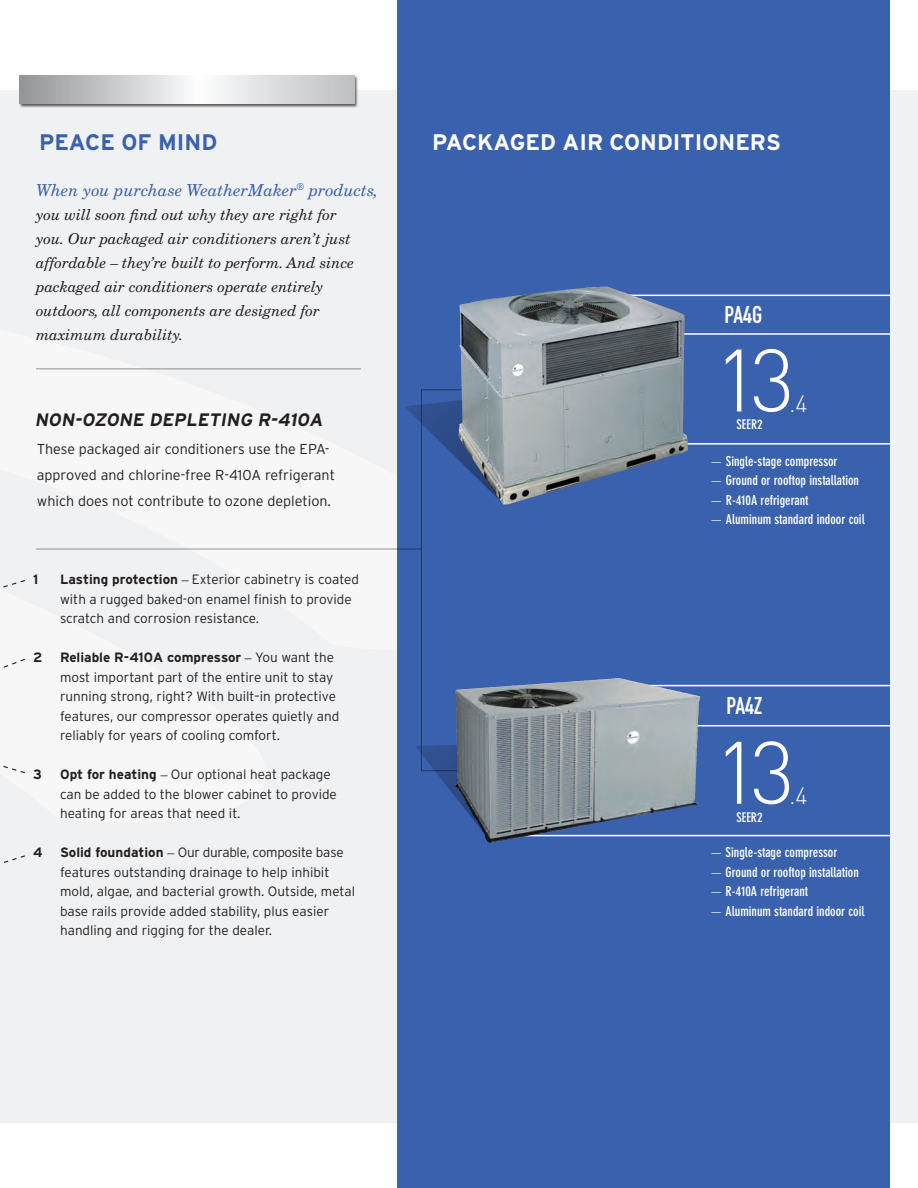
<style>
.page{position:relative;width:918px;height:1188px;background:#fff}
.page>*{position:absolute;margin:0;border:0;box-sizing:border-box;transform-origin:0 0}
.t1{font:300 87px "DIN";color:#fff}
.t2{font:24px "DIN Engschrift";color:#fff}
.t3{font:300 23.4px "DIN";color:#fff}
.t4{font:700 22.5px "Interstate";color:#fff}
.t5{font:700 22.5px "Interstate";color:#3a61ad}
.t6{font:italic 700 18px "Interstate";color:#231f20}
.t7{font:italic 16.5px "New Century Schlbk";color:#3a61ad}
.t8{font:italic 15px/24px "New Century Schlbk";color:#231f20}
.t9{font:300 14.4px/25.8px "Interstate";color:#231f20}
.t10{font:300 13.5px/19.5px "Interstate";color:#231f20}
.t11{font:700 condensed 13.5px "DIN Neuzeit Grotesk";color:#fff}
.t12{font:700 13.5px "Interstate";color:#231f20}
.t13{font:700 condensed 13.05px "DIN Neuzeit Grotesk";color:#fff}
.s1{font-weight:700}
.s2{font-family:"New Century Schlbk";font-weight:400;font-style:italic}
.s3{font-family:"DIN";font-weight:300;font-stretch:normal}
</style>
<div class="page">
<div style="left:0;top:91px;width:918px;height:1032px;background:#f0f1f2"></div>
<svg style="left:36px;top:293px;width:362px;height:372px"></svg>
<div style="left:398px;top:0;width:492px;height:1188px;background:#3a61ad"></div>
<div style="left:19px;top:75px;width:340px;height:33px;background:#231f20;opacity:.75"></div>
<svg style="left:20px;top:76px;width:334px;height:28px"></svg>
<hr style="left:36px;top:368px;width:325px;height:1px;background:#939598">
<hr style="left:36px;top:549px;width:385px;height:1px;background:#939598">
<svg style="left:3px;top:855px;width:22px;height:8px"></svg>
<svg style="left:3px;top:580px;width:22px;height:8px"></svg>
<svg style="left:3px;top:659px;width:22px;height:115px"></svg>
<hr style="left:616px;top:295px;width:274px;height:1px;background:#fff">
<hr style="left:636px;top:333px;width:254px;height:2px;background:#fff">
<img style="left:459px;top:287px;width:146px;height:102px">
<svg style="left:404px;top:389px;width:486px;height:453px"></svg>
<img style="left:455px;top:678px;width:159px;height:154px">
<p class="t5" style="left:39px;top:130px;width:180px">PEACE OF MIND</p>
<p class="t4" style="left:432px;top:130px;width:350px">PACKAGED AIR CONDITIONERS</p>
<p class="t7" style="left:36px;top:180px;width:344px">When you purchase WeatherMaker<sup>®</sup> products,</p>
<p class="t8" style="left:36px;top:202px;width:319px">you will soon find out why they are right for you. Our packaged air conditioners aren’t just affordable – they’re built to perform. And since packaged air conditioners operate entirely outdoors, all components are designed for maximum durability.</p>
<p class="t6" style="left:35px;top:410px;width:293px">NON-OZONE DEPLETING R-410A</p>
<p class="t9" style="left:37px;top:436px;width:300px">These packaged air conditioners use the EPA&shy;approved and chlorine-free R-410A refrigerant which does not contribute to ozone depletion.</p>
<p class="t12" style="left:33px;top:572px;width:7px">1</p>
<p class="t10" style="left:60px;top:570px;width:300px"><span class="s1">Lasting protection</span> <span class="s2">–</span> Exterior cabinetry is coated with a rugged baked-on enamel finish to provide scratch and corrosion resistance.</p>
<p class="t12" style="left:33px;top:650px;width:11px">2</p>
<p class="t10" style="left:60px;top:648px;width:281px"><span class="s1">Reliable R-410A compressor</span> <span class="s2">–</span> You want the most important part of the entire unit to stay running strong, right? With built–in protective features, our compressor operates quietly and reliably for years of cooling comfort.</p>
<p class="t12" style="left:33px;top:767px;width:10px">3</p>
<p class="t10" style="left:60px;top:765px;width:278px"><span class="s1">Opt for heating</span> <span class="s2">–</span> Our optional heat package can be added to the blower cabinet to provide heating for areas that need it.</p>
<p class="t12" style="left:33px;top:845px;width:11px">4</p>
<p class="t10" style="left:60px;top:843px;width:296px"><span class="s1">Solid foundation</span> <span class="s2">–</span> Our durable, composite base features outstanding drainage to help inhibit mold, algae, and bacterial growth. Outside, metal base rails provide added stability, plus easier handling and rigging for the dealer.</p>
<p class="t2" style="left:725px;top:300px;width:39px">PA4G</p>
<p class="t1" style="left:714px;top:322px;width:82px">13</p>
<p class="t13" style="left:737px;top:417px;width:27px">SEER2</p>
<p class="t11" style="left:711px;top:453px;width:128px"><span class="s3">—</span> Single-stage compressor</p>
<p class="t11" style="left:711px;top:473px;width:150px"><span class="s3">—</span> Ground or rooftop installation</p>
<p class="t11" style="left:711px;top:492px;width:99px"><span class="s3">—</span> R-410A refrigerant</p>
<p class="t11" style="left:711px;top:512px;width:156px"><span class="s3">—</span> Aluminum standard indoor coil</p>
<p class="t3" style="left:789px;top:387px;width:20px">.4</p>
<p class="t2" style="left:727px;top:691px;width:37px">PA4Z</p>
<p class="t1" style="left:714px;top:714px;width:82px">13</p>
<p class="t13" style="left:736px;top:810px;width:27px">SEER2</p>
<p class="t3" style="left:789px;top:779px;width:20px">.4</p>
<p class="t11" style="left:710px;top:845px;width:128px"><span class="s3">—</span> Single-stage compressor</p>
<p class="t11" style="left:710px;top:864px;width:150px"><span class="s3">—</span> Ground or rooftop installation</p>
<p class="t11" style="left:710px;top:884px;width:99px"><span class="s3">—</span> R-410A refrigerant</p>
<p class="t11" style="left:710px;top:903px;width:156px"><span class="s3">—</span> Aluminum standard indoor coil</p>
</div>
